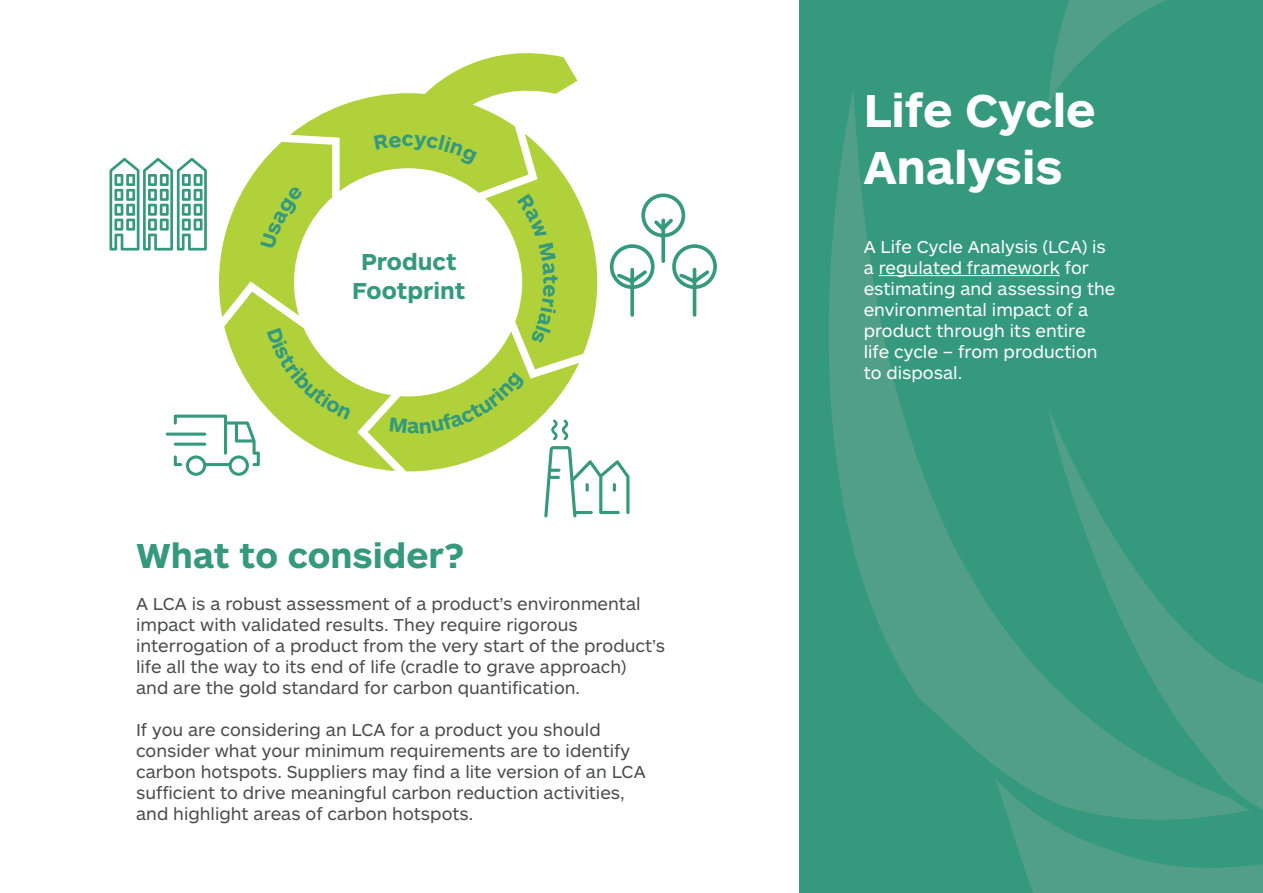
<style>
.page{position:relative;width:1263px;height:893px;background:#fff}
.page>*{position:absolute;margin:0;border:0;box-sizing:border-box;transform-origin:0 0}
.t1{font:700 48px/57.6px "ARS Maquette";color:#fff}
.t2{font:700 36px "ARS Maquette";color:#34997d}
.t3{font:700 24px "ARS Maquette";color:#34997d}
.t4{font:18px/21px "ARS Maquette";color:#4b4c4d}
.t5{font:18px/21px "ARS Maquette";color:#fff}
</style>
<div class="page">
<div style="left:799px;top:0;width:464px;height:893px;background:#34997d"></div>
<svg style="left:829px;top:89px;width:231px;height:677px"></svg>
<svg style="left:1048px;top:0;width:119px;height:164px"></svg>
<svg style="left:995px;top:438px;width:268px;height:455px"></svg>
<svg style="left:1049px;top:409px;width:214px;height:411px"></svg>
<hr style="left:879px;top:275px;width:181px;height:1px;background:#fff">
<div style="left:672px;top:244px;width:45px;height:45px;border:4px solid #34997d;border-radius:50%"></div>
<svg style="left:109px;top:53px;width:603px;height:464px"></svg>
<p class="t3" style="left:361px;top:246px;width:97px">Product</p>
<p class="t3" style="left:352px;top:275px;width:115px">Footprint</p>
<p class="t2" style="left:136px;top:532px;width:330px">What to consider?</p>
<p class="t4" style="left:136px;top:592px;width:531px">A LCA is a robust assessment of a product’s environmental impact with validated results. They require rigorous interrogation of a product from the very start of the product’s life all the way to its end of life (cradle to grave approach)<br>and are the gold standard for carbon quantification.</p>
<p class="t4" style="left:136px;top:718px;width:511px">If you are considering an LCA for a product you should consider what your minimum requirements are to identify carbon hotspots. Suppliers may find a lite version of an LCA sufficient to drive meaningful carbon reduction activities, and highlight areas of carbon hotspots.</p>
<p class="t1" style="left:864px;top:79px;width:233px">Life Cycle<br>Analysis</p>
<p class="t5" style="left:864px;top:235px;width:253px">A Life Cycle Analysis (LCA) is a regulated framework for estimating and assessing the environmental impact of a product through its entire life cycle – from production to disposal.</p>
</div>
